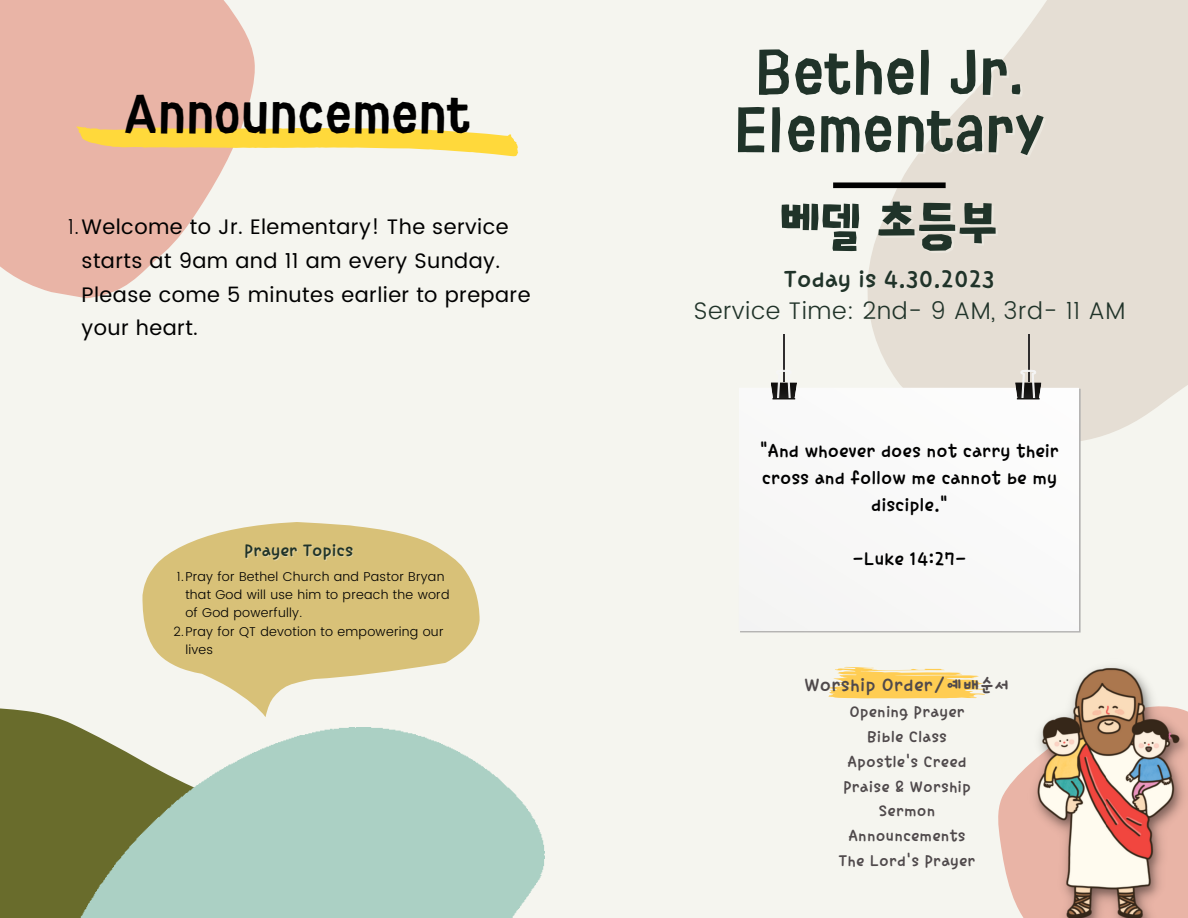
<style>
.page{position:relative;width:1188px;height:918px;background:#f5f5ef}
.page>*{position:absolute;margin:0;border:0;box-sizing:border-box;transform-origin:0 0}
.t1{font:52.05px/57.3px "TT Sangsangongjakso R";color:#203329;text-align:center}
.t2{font:50.55px "TT Sangsangongjakso R";color:#203329}
.t3{font:45px "TT Sangsangongjakso R";color:#000}
.t4{font:27px "TT Dalpangi R";letter-spacing:.02em;color:#203329}
.t5{font:300 24px "Poppins";letter-spacing:.02em;color:#203329}
.t6{font:21px/33.8px "Poppins";letter-spacing:.02em;color:#000}
.t7{font:21px/27px "TT Dalpangi R";letter-spacing:.02em;color:#000;text-align:center}
.t8{font:21px "TT Dalpangi R";letter-spacing:.03em;color:#4f494b}
.t9{font:19.2px "TT Dalpangi R";letter-spacing:.02em;color:#203329}
.t10{font:18px/24.8px "TT Dalpangi R";letter-spacing:.03em;color:#4f494b;text-align:center}
.t11{font:300 12.75px "Poppins";letter-spacing:.02em;color:#000}
.s1{font-weight:300}
</style>
<div class="page">
<svg style="left:0;top:0;width:255px;height:299px;fill:#e9b4a6"></svg>
<div style="left:0;top:708px;width:78px;height:210px;background:#696c2c"></div>
<svg style="left:833px;top:0;width:355px;height:441px;fill:#e5ded4"></svg>
<svg style="left:946px;top:698px;width:82px;height:220px"></svg>
<div style="left:833px;top:182px;width:113px;height:6px;background:#000"></div>
<div style="left:772px;top:387px;width:307px;height:187px;background:#f9f9f9"></div>
<hr style="left:784px;top:334px;width:1px;height:48px;background:#2f2d2e">
<svg style="left:771px;top:370px;width:26px;height:29px"></svg>
<hr style="left:1028px;top:334px;width:1px;height:48px;background:#2f2d2e">
<svg style="left:1015px;top:370px;width:27px;height:29px"></svg>
<img style="left:1028px;top:667px;width:160px;height:251px">
<svg style="left:76px;top:126px;width:442px;height:31px"></svg>
<svg style="left:828px;top:667px;width:158px;height:31px"></svg>
<img style="left:46px;top:727px;width:498px;height:191px">
<svg style="left:142px;top:522px;width:338px;height:195px;fill:#d8c178"></svg>
<h3 class="t3" style="left:123px;top:92px;width:349px">Announcement</h3>
<h3 class="t6" style="left:82px;top:210px;width:450px;text-indent:-14px"><span class="s1">1.</span>Welcome to Jr. Elementary! The service starts at 9am and 11 am every Sunday.<br>Please come 5 minutes earlier to prepare your heart.</h3>
<h3 class="t9" style="left:245px;top:541px;width:110px">Prayer Topics</h3>
<p class="t11" style="left:177px;top:569px;width:269px">1.Pray for Bethel Church and Pastor Bryan</p>
<p class="t11" style="left:185px;top:587px;width:266px">that God will use him to preach the word</p>
<p class="t11" style="left:185px;top:605px;width:118px">of God powerfully.</p>
<p class="t11" style="left:173px;top:624px;width:272px">2.Pray for QT devotion to empowering our</p>
<p class="t11" style="left:185px;top:642px;width:29px">lives</p>
<h1 class="t1" style="left:734px;top:44px;width:312px">Bethel Jr.<br>Elementary</h1>
<h2 class="t2" style="left:781px;top:201px;width:219px">베델 초등부</h2>
<h3 class="t4" style="left:784px;top:266px;width:212px">Today is 4.30.2023</h3>
<h3 class="t5" style="left:694px;top:297px;width:433px">Service Time: 2nd- 9 AM, 3rd- 11 AM</h3>
<h3 class="t7" style="left:760px;top:437px;width:300px">"And whoever does not carry their cross and follow me cannot be my disciple."</h3>
<h3 class="t7" style="left:853px;top:545px;width:115px">-Luke 14:27-</h3>
<h3 class="t8" style="left:805px;top:675px;width:206px">Worship Order/예배순서</h3>
<h3 class="t10" style="left:839px;top:700px;width:138px">Opening Prayer<br>Bible Class<br>Apostle's Creed<br>Praise &amp; Worship<br>Sermon<br>Announcements<br>The Lord's Prayer</h3>
</div>
